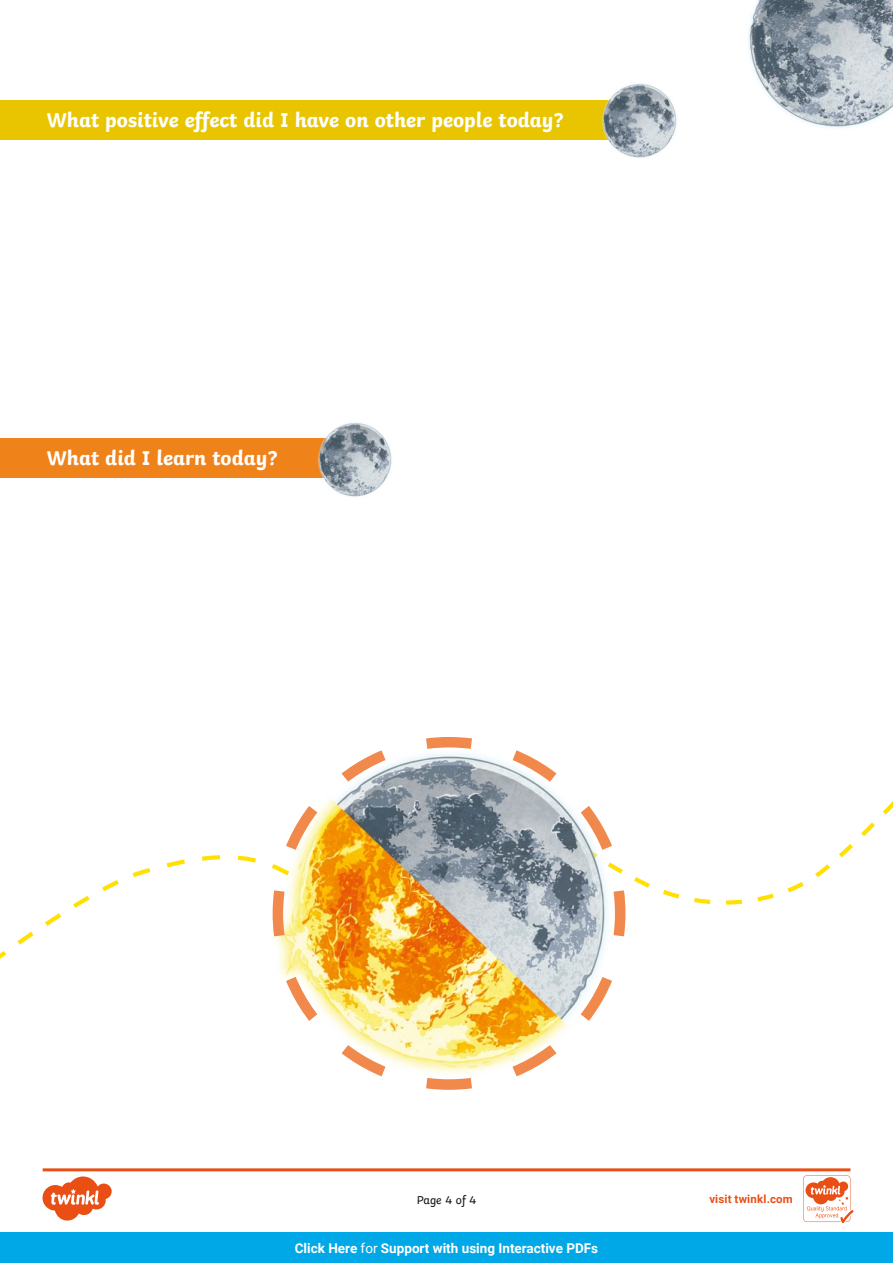
<style>
.page{position:relative;width:893px;height:1263px;background:#fff}
.page>*{position:absolute;margin:0;border:0;box-sizing:border-box;transform-origin:0 0}
.t1{font:700 21px "Twinkl";color:#fff}
.t2{font:700 13.5px "Roboto";color:#fff}
.t3{font:12px "Twinkl";letter-spacing:-.005em;color:#131313}
.t4{font:700 11.4px "Roboto";letter-spacing:.02em;color:#e94e14}
.s1{font-weight:400}
</style>
<div class="page">
<svg style="left:43px;top:1168px;width:810px;height:55px"></svg>
<svg style="left:0;top:801px;width:893px;height:158px"></svg>
<div style="left:0;top:1232px;width:893px;height:31px;background:#00a8e7"></div>
<div style="left:0;top:100px;width:637px;height:39px;background:#e8c500"></div>
<div style="left:0;top:438px;width:342px;height:40px;background:#f0821a"></div>
<img style="left:602px;top:83px;width:75px;height:75px">
<img style="left:748px;top:0;width:145px;height:128px">
<img style="left:317px;top:422px;width:75px;height:75px">
<svg style="left:162px;top:801px;width:105px;height:93px"></svg>
<svg style="left:267px;top:737px;width:364px;height:353px"></svg>
<p class="t1" style="left:47px;top:102px;width:518px">What positive effect did I have on other people today?</p>
<p class="t1" style="left:47px;top:441px;width:232px">What did I learn today?</p>
<p class="t3" style="left:417px;top:1191px;width:61px">Page 4 of 4</p>
<p class="t2" style="left:295px;top:1238px;width:305px">Click Here <span class="s1">for</span> Support with using Interactive PDFs</p>
<p class="t4" style="left:709px;top:1191px;width:85px">visit twinkl.com</p>
</div>
